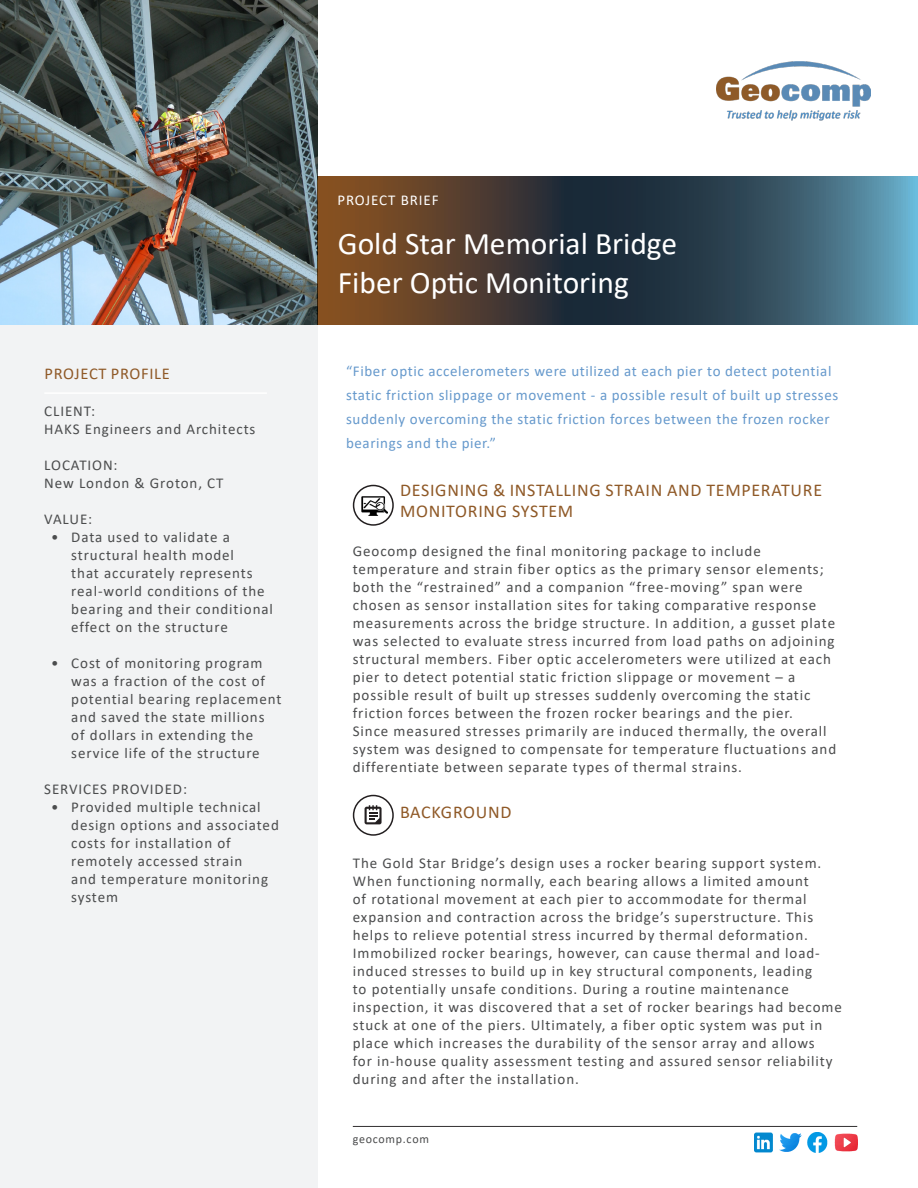
<style>
.page{position:relative;width:918px;height:1188px;background:#fff}
.page>*{position:absolute;margin:0;border:0;box-sizing:border-box;transform-origin:0 0}
.t1{font:31.5px "Calibri";color:#fff}
.Main_Body_Copy{font:18px/21px "Calibri";letter-spacing:.04em;color:#8f5927}
.Main_Body_Copy-2{font:16.5px "Calibri";letter-spacing:.04em;color:#8f5927}
.Main_Body_Copy-3{font:15px/18px "Calibri";letter-spacing:.06em;color:#4b4c4d}
.t2{font:15px/24px "Calibri";letter-spacing:.04em;color:#69c}
.Main_Body_Copy-4{font:15px "Calibri";letter-spacing:.06em;color:#fff}
.Main_Body_Copy-5{font:12px "Calibri";letter-spacing:.06em;color:#4b4c4d}
</style>
<div class="page">
<div style="left:0;top:324px;width:318px;height:864px;background:#f2f3f4"></div>
<img style="left:0;top:0;width:318px;height:324px">
<svg style="left:318px;top:176px;width:600px;height:148px;background:#444c4d"></svg>
<hr style="left:44px;top:392px;width:223px;height:2px;background:#fff">
<div style="left:353px;top:485px;width:41px;height:41px;border:2px solid #231f20;border-radius:50%"></div>
<div style="left:353px;top:795px;width:41px;height:41px;border:2px solid #231f20;border-radius:50%"></div>
<svg style="left:365px;top:805px;width:17px;height:19px"></svg>
<hr style="left:353px;top:1126px;width:504px;height:1px;background:#312f30">
<img style="left:754px;top:1133px;width:103px;height:19px">
<img style="left:361px;top:497px;width:26px;height:18px">
<img style="left:716px;top:62px;width:155px;height:59px">
<p class="Main_Body_Copy-4" style="left:337px;top:190px;width:103px">PROJECT BRIEF</p>
<p class="t1" style="left:338px;top:222px;width:341px">Gold Star Memorial Bridge</p>
<p class="t1" style="left:338px;top:261px;width:293px">Fiber Optic Monitoring</p>
<p class="Main_Body_Copy-2" style="left:45px;top:362px;width:127px">PROJECT PROFILE</p>
<p class="t2" style="left:346px;top:359px;width:494px">“Fiber optic accelerometers were utilized at each pier to detect potential static friction slippage or movement - a possible result of built up stresses suddenly overcoming the static friction forces between the frozen rocker bearings and the pier.”</p>
<p class="Main_Body_Copy-3" style="left:44px;top:401px;width:52px">CLIENT:</p>
<p class="Main_Body_Copy-3" style="left:44px;top:419px;width:213px">HAKS Engineers and Architects</p>
<p class="Main_Body_Copy-3" style="left:44px;top:455px;width:75px">LOCATION:</p>
<p class="Main_Body_Copy-3" style="left:44px;top:473px;width:181px">New London &amp; Groton, CT</p>
<p class="Main_Body_Copy-3" style="left:44px;top:509px;width:49px">VALUE:</p>
<p class="Main_Body_Copy-3" style="left:71px;top:527px;width:203px;text-indent:-20px">• Data used to validate a structural health model<br>that accurately represents real-world conditions of the bearing and their conditional effect on the structure</p>
<p class="Main_Body_Copy-3" style="left:71px;top:653px;width:212px;text-indent:-20px">• Cost of monitoring program was a fraction of the cost of potential bearing replacement and saved the state millions of dollars in extending the service life of the structure</p>
<p class="Main_Body_Copy-3" style="left:44px;top:779px;width:144px">SERVICES PROVIDED:</p>
<p class="Main_Body_Copy-3" style="left:71px;top:797px;width:209px;text-indent:-20px">• Provided multiple technical design options and associated costs for installation of remotely accessed strain<br>and temperature monitoring system</p>
<p class="Main_Body_Copy" style="left:400px;top:480px;width:424px">DESIGNING &amp; INSTALLING STRAIN AND TEMPERATURE<br>MONITORING SYSTEM</p>
<p class="Main_Body_Copy-3" style="left:353px;top:542px;width:484px">Geocomp designed the final monitoring package to include temperature and strain fiber optics as the primary sensor elements; both the “restrained” and a companion “free-moving” span were chosen as sensor installation sites for taking comparative response measurements across the bridge structure. In addition, a gusset plate was selected to evaluate stress incurred from load paths on adjoining</p>
<p class="Main_Body_Copy-3" style="left:353px;top:650px;width:485px">structural members. Fiber optic accelerometers were utilized at each pier to detect potential static friction slippage or movement – a possible result of built up stresses suddenly overcoming the static friction forces between the frozen rocker bearings and the pier.<br>Since measured stresses primarily are induced thermally, the overall system was designed to compensate for temperature fluctuations and differentiate between separate types of thermal strains.</p>
<p class="Main_Body_Copy" style="left:400px;top:801px;width:113px">BACKGROUND</p>
<p class="Main_Body_Copy-3" style="left:353px;top:853px;width:491px">The Gold Star Bridge’s design uses a rocker bearing support system.<br>When functioning normally, each bearing allows a limited amount<br>of rotational movement at each pier to accommodate for thermal expansion and contraction across the bridge’s superstructure. This helps to relieve potential stress incurred by thermal deformation.<br>Immobilized rocker bearings, however, can cause thermal and load&shy;induced stresses to build up in key structural components, leading<br>to potentially unsafe conditions. During a routine maintenance inspection, it was discovered that a set of rocker bearings had become stuck at one of the piers. Ultimately, a fiber optic system was put in place which increases the durability of the sensor array and allows<br>for in-house quality assessment testing and assured sensor reliability during and after the installation.</p>
<p class="Main_Body_Copy-5" style="left:353px;top:1131px;width:78px">geocomp.com</p>
</div>
